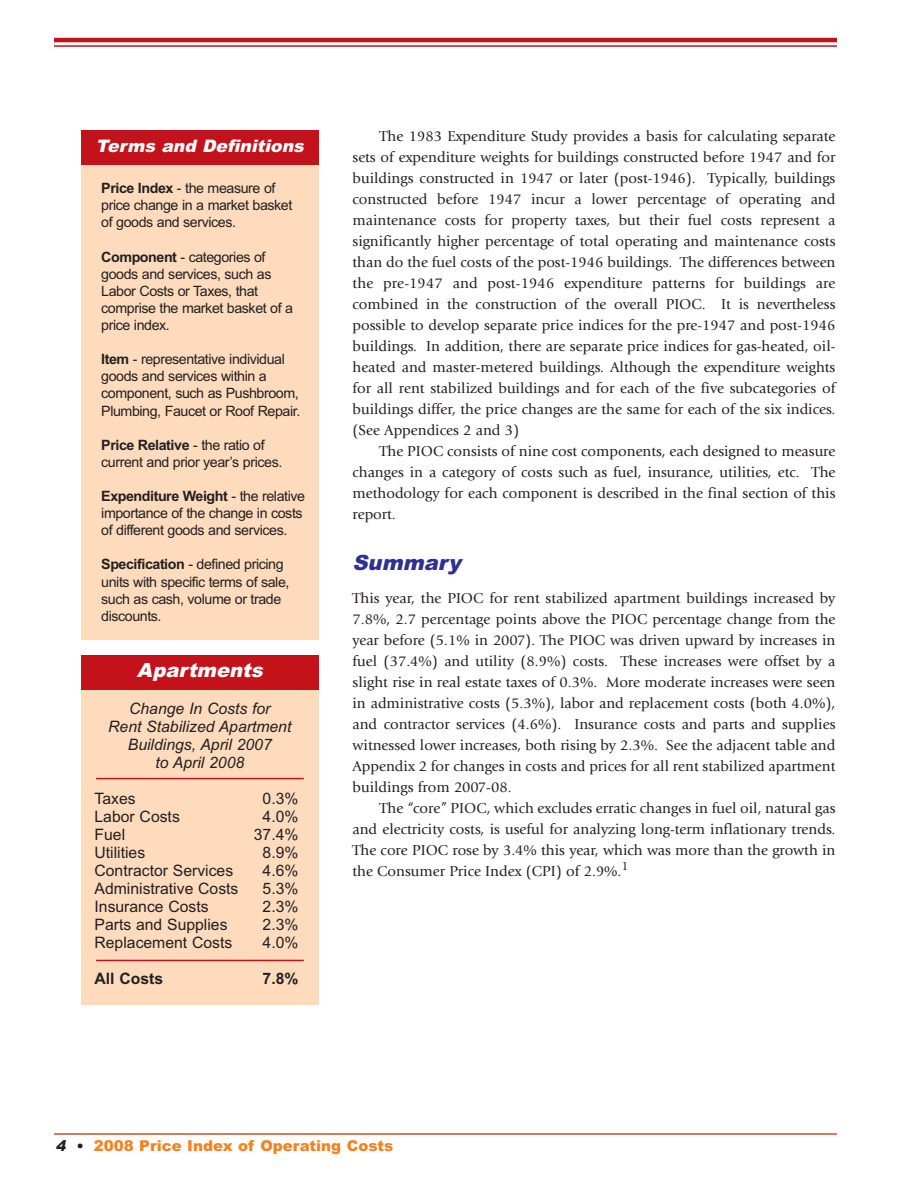
<style>
.page{position:relative;width:918px;height:1188px;background:#fff}
.page>*{position:absolute;margin:0;border:0;box-sizing:border-box;transform-origin:0 0}
.t1{font:italic 900 21px "Arial";color:#2e3092}
.t2{font:italic 900 19.5px "Arial";color:#fff}
.t3{font:italic 900 17.25px "Arial";color:#fff}
.t4{font:15.75px "Arial";color:#231f20}
.t5{font:italic 15.75px/18px "Arial";color:#231f20;text-align:center}
.t6{font:700 15.75px "Arial";color:#231f20}
.t7{font:15px/21px "Giovanni";color:#231f20;text-align:justify}
.t8{font:900 15px "Arial";color:#f58220}
.t9{font:14.25px/17.1px "Arial";letter-spacing:-.03em;color:#231f20}
.s1{font-weight:700}
.s2{font-style:italic;color:#231f20}
.s3{font-family:"Gill Sans";font-weight:700;color:#231f20}
</style>
<div class="page">
<div style="left:81px;top:164px;width:238px;height:476px;background:#fddbbc"></div>
<div style="left:81px;top:130px;width:238px;height:35px;background:#c4121a"></div>
<div style="left:81px;top:689px;width:238px;height:315px;background:#fddbbc"></div>
<div style="left:81px;top:655px;width:238px;height:35px;background:#c4121a"></div>
<hr style="left:96px;top:778px;width:208px;height:1px;background:#c4121a">
<hr style="left:96px;top:960px;width:208px;height:1px;background:#c4121a">
<hr style="left:54px;top:1133px;width:783px;height:2px;background:#ce4c34">
<hr style="left:54px;top:38px;width:783px;height:4px;background:#c4121a">
<hr style="left:54px;top:45px;width:783px;height:2px;background:#c4121a">
<p class="t3" style="left:96px;top:136px;width:214px">Terms and Definitions</p>
<p class="t9" style="left:101px;top:180px;width:193px"><span class="s1">Price Index</span> - the measure of price change in a market basket of goods and services.</p>
<p class="t9" style="left:101px;top:248px;width:193px"><span class="s1">Component</span> - categories of goods and services, such as<br>Labor Costs or Taxes, that comprise the market basket of a price index.</p>
<p class="t9" style="left:101px;top:351px;width:201px"><span class="s1">Item</span> - representative individual goods and services within a component, such as Pushbroom,<br>Plumbing, Faucet or Roof Repair.</p>
<p class="t9" style="left:101px;top:436px;width:183px"><span class="s1">Price Relative</span> - the ratio of current and prior year’s prices.</p>
<p class="t9" style="left:101px;top:488px;width:205px"><span class="s1">Expenditure Weight</span> - the relative importance of the change in costs of different goods and services.</p>
<p class="t9" style="left:101px;top:556px;width:190px"><span class="s1">Specification</span> - defined pricing units with specific terms of sale, such as cash, volume or trade discounts.</p>
<h2 class="t2" style="left:137px;top:659px;width:132px">Apartments</h2>
<p class="t5" style="left:108px;top:699px;width:185px">Change In Costs for<br>Rent Stabilized Apartment<br>Buildings, April 2007<br>to April 2008</p>
<p class="t4" style="left:95px;top:789px;width:43px">Taxes</p>
<p class="t4" style="left:263px;top:789px;width:37px">0.3%</p>
<p class="t4" style="left:95px;top:807px;width:87px">Labor Costs</p>
<p class="t4" style="left:263px;top:807px;width:37px">4.0%</p>
<p class="t4" style="left:95px;top:825px;width:32px">Fuel</p>
<p class="t4" style="left:254px;top:825px;width:46px">37.4%</p>
<p class="t4" style="left:95px;top:843px;width:52px">Utilities</p>
<p class="t4" style="left:263px;top:843px;width:37px">8.9%</p>
<p class="t4" style="left:95px;top:861px;width:140px">Contractor Services</p>
<p class="t4" style="left:263px;top:861px;width:37px">4.6%</p>
<p class="t4" style="left:95px;top:879px;width:145px">Administrative Costs</p>
<p class="t4" style="left:263px;top:879px;width:37px">5.3%</p>
<p class="t4" style="left:95px;top:897px;width:116px">Insurance Costs</p>
<p class="t4" style="left:263px;top:897px;width:37px">2.3%</p>
<p class="t4" style="left:95px;top:915px;width:135px">Parts and Supplies</p>
<p class="t4" style="left:263px;top:915px;width:37px">2.3%</p>
<p class="t4" style="left:95px;top:933px;width:139px">Replacement Costs</p>
<p class="t4" style="left:263px;top:933px;width:37px">4.0%</p>
<p class="t6" style="left:95px;top:969px;width:70px">All Costs</p>
<p class="t6" style="left:263px;top:969px;width:37px">7.8%</p>
<p class="t7" style="left:353px;top:126px;width:485px;text-indent:27px">The 1983 Expenditure Study provides a basis for calculating separate sets of expenditure weights for buildings constructed before 1947 and for buildings constructed in 1947 or later (post-1946). Typically, buildings constructed before 1947 incur a lower percentage of operating and maintenance costs for property taxes, but their fuel costs represent a significantly higher percentage of total operating and maintenance costs than do the fuel costs of the post-1946 buildings. The differences between the pre-1947 and post-1946 expenditure patterns for buildings are combined in the construction of the overall PIOC. It is nevertheless possible to develop separate price indices for the pre-1947 and post-1946 buildings. In addition, there are separate price indices for gas-heated, oil&shy;heated and master-metered buildings. Although the expenditure weights for all rent stabilized buildings and for each of the five subcategories of buildings differ, the price changes are the same for each of the six indices. (See Appendices 2 and 3)</p>
<p class="t7" style="left:353px;top:441px;width:485px;text-indent:27px">The PIOC consists of nine cost components, each designed to measure changes in a category of costs such as fuel, insurance, utilities, etc. The methodology for each component is described in the final section of this report.</p>
<h1 class="t1" style="left:352px;top:550px;width:110px">Summary</h1>
<p class="t7" style="left:352px;top:588px;width:485px">This year, the PIOC for rent stabilized apartment buildings increased by 7.8%, 2.7 percentage points above the PIOC percentage change from the year before (5.1% in 2007). The PIOC was driven upward by increases in fuel (37.4%) and utility (8.9%) costs. These increases were offset by a slight rise in real estate taxes of 0.3%. More moderate increases were seen in administrative costs (5.3%), labor and replacement costs (both 4.0%), and contractor services (4.6%). Insurance costs and parts and supplies witnessed lower increases, both rising by 2.3%. See the adjacent table and Appendix 2 for changes in costs and prices for all rent stabilized apartment buildings from 2007-08.</p>
<p class="t7" style="left:353px;top:798px;width:485px;text-indent:27px">The “core” PIOC, which excludes erratic changes in fuel oil, natural gas and electricity costs, is useful for analyzing long-term inflationary trends.<br>The core PIOC rose by 3.4% this year, which was more than the growth in the Consumer Price Index (CPI) of 2.9%.<sup>1</sup></p>
<p class="t8" style="left:55px;top:1137px;width:340px"><span class="s2">4</span> <span class="s3">•</span> 2008 Price Index of Operating Costs</p>
</div>
